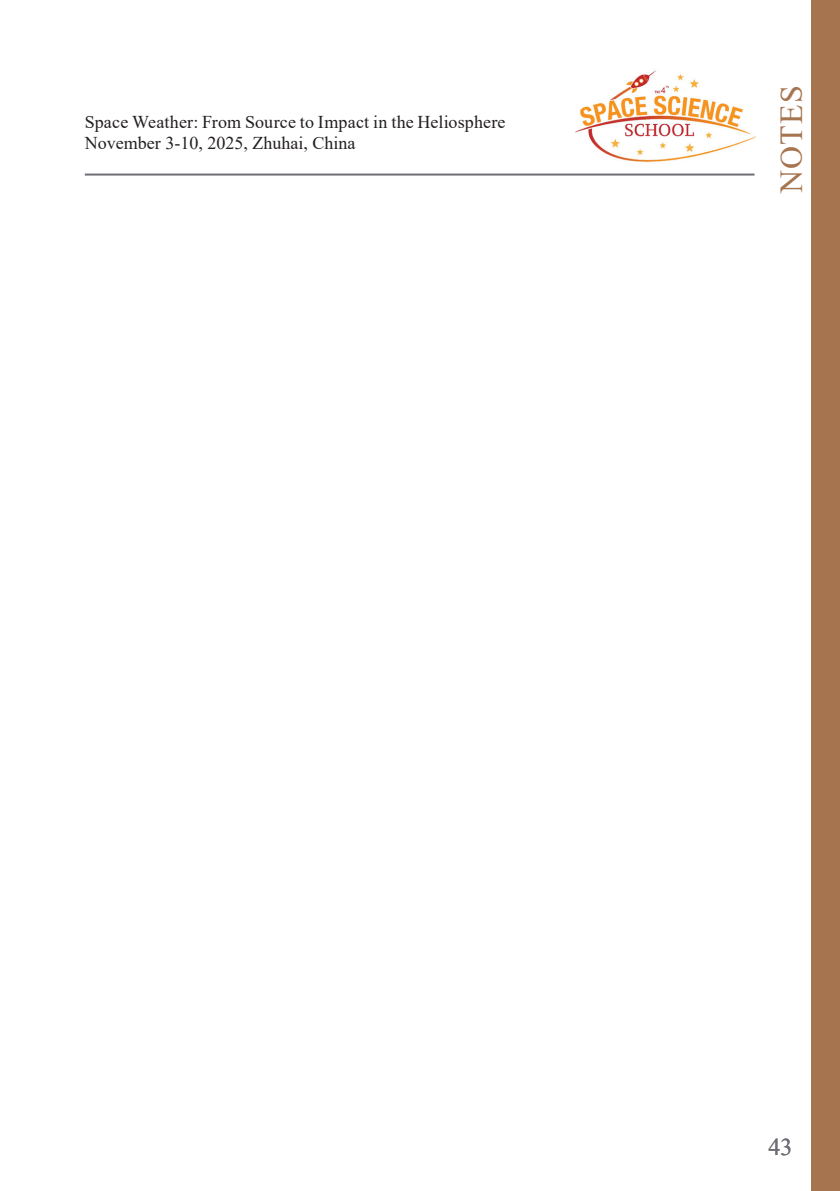
<style>
.page{position:relative;width:840px;height:1191px;background:#fff}
.page>*{position:absolute;margin:0;border:0;box-sizing:border-box;transform-origin:0 0}
.t1{font:32px "Times New Roman";letter-spacing:.035em;color:#a6744f}
.t2{font:24px "Times New Roman";color:#6f6c74}
.t3{font:18px/21.6px "Times New Roman";letter-spacing:.005em;color:#231f20}
</style>
<div class="page">
<hr style="left:85px;top:173px;width:669px;height:2px;background:#6f6c74">
<img style="left:575px;top:70px;width:179px;height:92px">
<div style="left:810px;top:0;width:29px;height:1191px;background:#a6744f"></div>
<p class="t3" style="left:85px;top:110px;width:422px">Space Weather: From Source to Impact in the Heliosphere<br>November 3-10, 2025, Zhuhai, China</p>
<h1 class="t1" style="left:768px;top:193px;width:109px;rotate:-90deg">NOTES</h1>
<h2 class="t2" style="left:768px;top:1130px;width:25px">43</h2>
</div>
